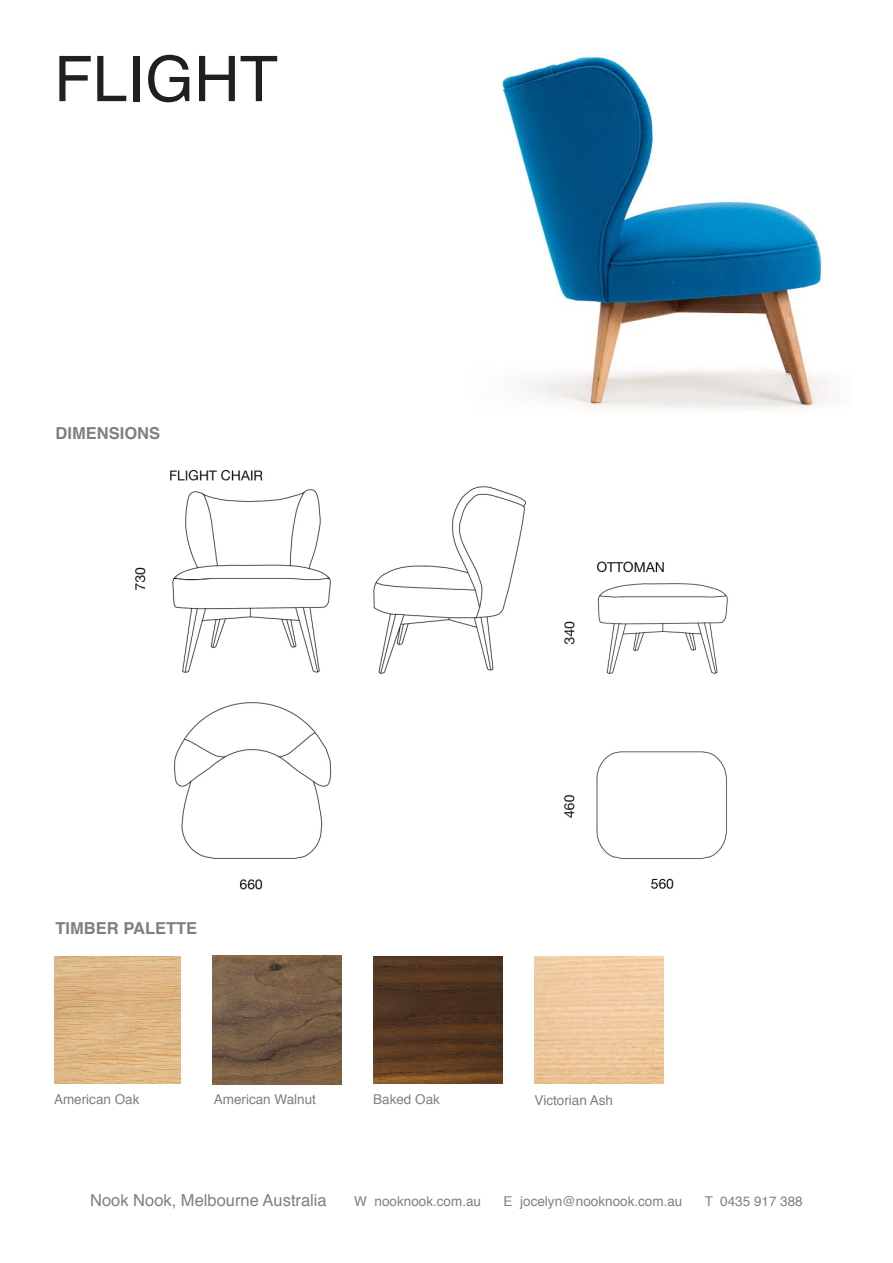
<style>
.page{position:relative;width:893px;height:1263px;background:#fff}
.page>*{position:absolute;margin:0;border:0;box-sizing:border-box;transform-origin:0 0}
.t1{font:63px "Helvetica";color:#231f20}
.t2{font:16.5px "Helvetica";color:#808080}
.t3{font:700 16.5px "Helvetica";color:#808080}
.t4{font:13.5px "Helvetica";color:#808080}
</style>
<div class="page">
<img style="left:135px;top:470px;width:593px;height:420px">
<img style="left:54px;top:957px;width:126px;height:127px">
<img style="left:373px;top:957px;width:129px;height:127px">
<img style="left:535px;top:957px;width:128px;height:127px">
<img style="left:502px;top:56px;width:329px;height:353px">
<img style="left:212px;top:955px;width:129px;height:129px">
<p class="t1" style="left:54px;top:30px;width:226px">FLIGHT</p>
<p class="t3" style="left:56px;top:420px;width:106px">DIMENSIONS</p>
<p class="t3" style="left:56px;top:915px;width:143px">TIMBER PALETTE</p>
<p class="t4" style="left:54px;top:1089px;width:87px">American Oak</p>
<p class="t4" style="left:214px;top:1089px;width:104px">American Walnut</p>
<p class="t4" style="left:373px;top:1089px;width:68px">Baked Oak</p>
<p class="t4" style="left:535px;top:1090px;width:80px">Victorian Ash</p>
<p class="t2" style="left:90px;top:1187px;width:238px">Nook Nook, Melbourne Australia</p>
<p class="t4" style="left:354px;top:1190px;width:128px">W nooknook.com.au</p>
<p class="t4" style="left:504px;top:1190px;width:180px">E jocelyn@nooknook.com.au</p>
<p class="t4" style="left:705px;top:1190px;width:100px">T 0435 917 388</p>
</div>
